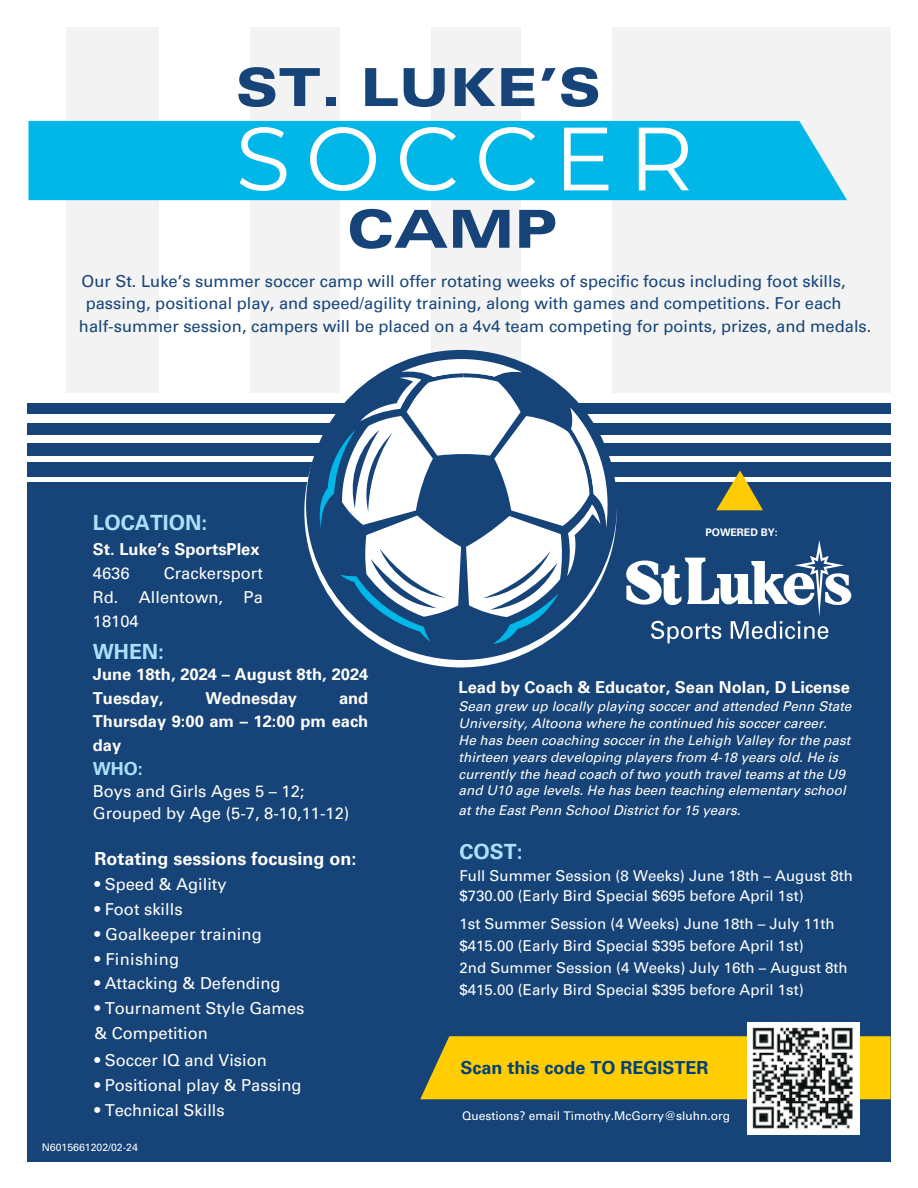
<style>
.page{position:relative;width:918px;height:1188px;background:#fff}
.page>*{position:absolute;margin:0;border:0;box-sizing:border-box;transform-origin:0 0}
.t1{font:89.7px "Montserrat";letter-spacing:.165em;color:#fff}
.t2{font:900 expanded 52.5px "Univers LT Pro";color:#164478}
.t3{font:700 21px "Univers LT Pro 65";color:#abe1fa}
.t4{font:700 18px "Univers LT Pro 65";color:#fffdfa}
.t5{font:700 18px "Univers LT Pro 65";color:#00417a}
.t6{font:700 18px "Univers LT Pro 65";color:#abe1fa}
.t7{font:16.5px "Univers LT Pro 55 Roman";color:#164478}
.t8{font:16.5px/23.7px "Univers LT Pro 55 Roman";color:#fffdfa}
.t9{font:700 16.5px/23.7px "Univers LT Pro 65";color:#fffdfa}
.t10{font:16.5px "Univers LT Pro 55 Roman";letter-spacing:.02em;color:#fffdfa}
.t11{font:15px/22.2px "Univers LT Pro 55 Roman";color:#fff}
.t12{font:italic 13.5px/16.8px "Univers LT Pro 55";color:#fffdfa}
.t13{font:12px "Univers LT Pro 55 Roman";color:#fff}
.t14{font:10.5px "Univers LT Pro 55 Roman";color:#fff}
.t15{font:700 10.5px "Univers LT Pro 65";color:#fff}
</style>
<div class="page">
<div style="left:66px;top:27px;width:825px;height:1125px;background:#f2f3f2"></div>
<div style="left:159px;top:25px;width:91px;height:1137px;background:#fff"></div>
<div style="left:340px;top:25px;width:91px;height:1137px;background:#fff"></div>
<div style="left:521px;top:25px;width:91px;height:1137px;background:#fff"></div>
<div style="left:27px;top:394px;width:864px;height:768px;background:#164478"></div>
<div style="left:27px;top:477px;width:864px;height:5px;background:#fff"></div>
<div style="left:27px;top:456px;width:864px;height:6px;background:#fff"></div>
<div style="left:27px;top:435px;width:864px;height:7px;background:#fff"></div>
<div style="left:27px;top:414px;width:864px;height:9px;background:#fff"></div>
<div style="left:27px;top:394px;width:864px;height:9px;background:#fff"></div>
<div style="left:420px;top:1036px;width:471px;height:63px;background:#ffcd02"></div>
<div style="left:28px;top:121px;width:819px;height:79px;background:#00b7e7"></div>
<svg style="left:304px;top:362px;width:313px;height:305px"></svg>
<div style="left:306px;top:350px;width:311px;height:310px;background:#164478;border-radius:50%"></div>
<svg style="left:317px;top:372px;width:289px;height:274px"></svg>
<svg style="left:483px;top:551px;width:76px;height:93px"></svg>
<svg style="left:567px;top:407px;width:45px;height:169px"></svg>
<svg style="left:360px;top:354px;width:162px;height:67px"></svg>
<svg style="left:318px;top:430px;width:74px;height:98px"></svg>
<svg style="left:340px;top:549px;width:106px;height:93px"></svg>
<svg style="left:626px;top:540px;width:225px;height:103px"></svg>
<svg style="left:716px;top:470px;width:47px;height:40px"></svg>
<img style="left:747px;top:1022px;width:113px;height:112px">
<h2 class="t2" style="left:236px;top:68px;width:367px">ST. LUKE’S</h2>
<h1 class="t1" style="left:236px;top:104px;width:459px">SOCCER</h1>
<h2 class="t2" style="left:347px;top:210px;width:211px">CAMP</h2>
<p class="t7" style="left:82px;top:275px;width:766px">Our St. Luke’s summer soccer camp will offer rotating weeks of specific focus including foot skills,</p>
<p class="t7" style="left:86px;top:298px;width:757px">passing, positional play, and speed/agility training, along with games and competitions. For each</p>
<p class="t7" style="left:79px;top:320px;width:794px">half-summer session, campers will be placed on a 4v4 team competing for points, prizes, and medals.</p>
<h3 class="t3" style="left:93px;top:515px;width:116px">LOCATION:</h3>
<p class="t9" style="left:93px;top:539px;width:168px">St. Luke’s SportsPlex</p>
<p class="t8" style="left:93px;top:564px;width:171px;text-align:justify;text-indent:71px">Crackersport Rd. Allentown, Pa 18104</p>
<p class="t8" style="left:93px;top:564px;width:38px">4636</p>
<h3 class="t3" style="left:93px;top:643px;width:73px">WHEN:</h3>
<p class="t9" style="left:93px;top:664px;width:277px">June 18th, 2024 – August 8th, 2024<br>Tuesday,</p>
<p class="t9" style="left:93px;top:688px;width:277px;text-align:justify;text-indent:246px">and Thursday 9:00 am – 12:00 pm each day</p>
<p class="t9" style="left:205px;top:688px;width:93px">Wednesday</p>
<h3 class="t6" style="left:93px;top:762px;width:52px">WHO:</h3>
<p class="t8" style="left:93px;top:782px;width:258px;line-height:22.5px">Boys and Girls Ages 5 – 12;<br>Grouped by Age (5-7, 8-10,11-12)</p>
<h3 class="t4" style="left:94px;top:852px;width:264px">Rotating sessions focusing on:</h3>
<p class="t8" style="left:94px;top:875px;width:134px">• Speed &amp; Agility</p>
<p class="t8" style="left:94px;top:899px;width:90px">• Foot skills</p>
<p class="t8" style="left:94px;top:924px;width:169px">• Goalkeeper training</p>
<p class="t10" style="left:94px;top:953px;width:86px">• Finishing</p>
<p class="t8" style="left:94px;top:974px;width:188px">• Attacking &amp; Defending</p>
<p class="t8" style="left:94px;top:998px;width:212px;line-height:24.8px">• Tournament Style Games &amp; Competition</p>
<p class="t8" style="left:94px;top:1050px;width:174px">• Soccer IQ and Vision</p>
<p class="t8" style="left:94px;top:1075px;width:209px">• Positional play &amp; Passing</p>
<p class="t8" style="left:94px;top:1101px;width:132px">• Technical Skills</p>
<p class="t14" style="left:42px;top:1143px;width:98px">N6015661202/02-24</p>
<p class="t15" style="left:705px;top:529px;width:74px">POWERED BY:</p>
<p class="t9" style="left:459px;top:677px;width:393px">Lead by Coach &amp; Educator, Sean Nolan, D License</p>
<p class="t12" style="left:459px;top:700px;width:394px">Sean grew up locally playing soccer and attended Penn State University, Altoona where he continued his soccer career.<br>He has been coaching soccer in the Lehigh Valley for the past thirteen years developing players from 4-18 years old. He is currently the head coach of two youth travel teams at the U9 and U10 age levels. He has been teaching elementary school</p>
<p class="t12" style="left:459px;top:803px;width:284px">at the East Penn School District for 15 years.</p>
<h3 class="t3" style="left:460px;top:843px;width:64px">COST:</h3>
<p class="t11" style="left:460px;top:867px;width:395px;line-height:20.2px">Full Summer Session (8 Weeks) June 18th – August 8th $730.00 (Early Bird Special $695 before April 1st)</p>
<p class="t11" style="left:460px;top:915px;width:390px">1st Summer Session (4 Weeks) June 18th – July 11th $415.00 (Early Bird Special $395 before April 1st)<br>2nd Summer Session (4 Weeks) July 16th – August 8th $415.00 (Early Bird Special $395 before April 1st)</p>
<h3 class="t5" style="left:460px;top:1061px;width:250px">Scan this code TO REGISTER</h3>
<p class="t13" style="left:462px;top:1111px;width:269px">Questions? email Timothy.McGorry@sluhn.org</p>
</div>
